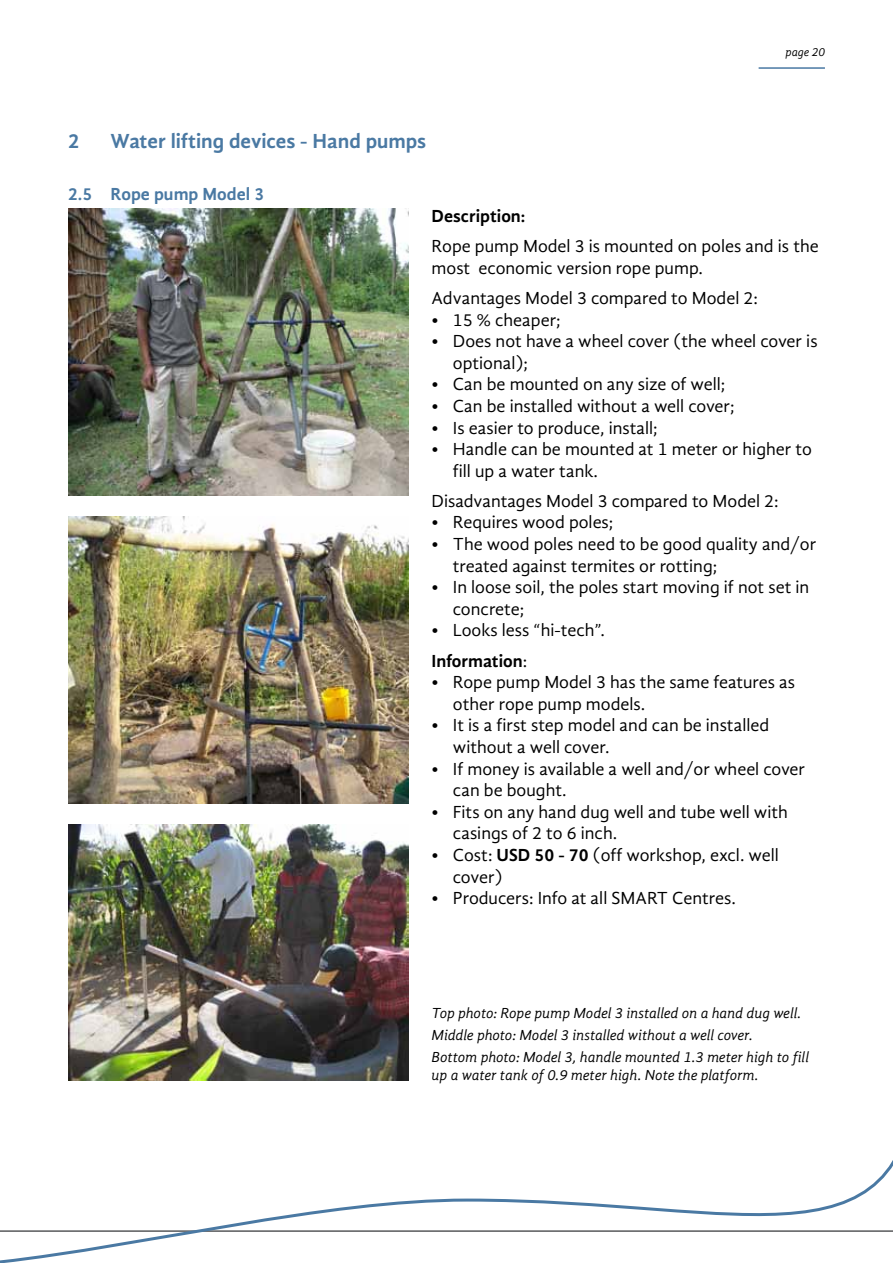
<style>
.page{position:relative;width:893px;height:1263px;background:#fff}
.page>*{position:absolute;margin:0;border:0;box-sizing:border-box;transform-origin:0 0}
.t1{font:700 21px "Gandhi Sans";color:#4a79a3}
.t2{font:18px/21.6px "Gandhi Sans";color:#000}
.t3{font:700 18px "Gandhi Sans";color:#4a79a3}
.t4{font:700 18px "Gandhi Sans";color:#000}
.t5{font:italic 15px/22.2px "Gandhi Sans";color:#000}
.t6{font:italic 12px "Gandhi Sans";letter-spacing:-.005em;color:#000}
.s1{font-weight:700}
</style>
<div class="page">
<hr style="left:759px;top:67px;width:66px;height:2px;background:#4a79a3">
<svg style="left:0;top:1047px;width:893px;height:216px"></svg>
<img style="left:68px;top:825px;width:340px;height:255px">
<img style="left:68px;top:517px;width:340px;height:287px">
<img style="left:68px;top:208px;width:340px;height:287px">
<p class="t1" style="left:68px;top:129px;width:13px">2</p>
<p class="t1" style="left:111px;top:129px;width:317px">Water lifting devices - Hand pumps</p>
<p class="t3" style="left:68px;top:183px;width:198px">2.5 Rope pump Model 3</p>
<p class="t6" style="left:785px;top:46px;width:41px">page 20</p>
<p class="t4" style="left:432px;top:206px;width:95px">Description:</p>
<p class="t2" style="left:432px;top:235px;width:389px">Rope pump Model 3 is mounted on poles and is the most economic version rope pump.</p>
<p class="t2" style="left:432px;top:287px;width:328px">Advantages Model 3 compared to Model 2:</p>
<p class="t2" style="left:432px;top:309px;width:131px">• 15 % cheaper;</p>
<p class="t2" style="left:453px;top:330px;width:366px;text-indent:-21px">• Does not have a wheel cover (the wheel cover is optional);</p>
<p class="t2" style="left:432px;top:373px;width:295px">• Can be mounted on any size of well;</p>
<p class="t2" style="left:432px;top:395px;width:305px">• Can be installed without a well cover;</p>
<p class="t2" style="left:432px;top:417px;width:228px">• Is easier to produce, install;</p>
<p class="t2" style="left:453px;top:438px;width:361px;text-indent:-21px">• Handle can be mounted at 1 meter or higher to fill up a water tank.</p>
<p class="t2" style="left:432px;top:490px;width:349px">Disadvantages Model 3 compared to Model 2:</p>
<p class="t2" style="left:432px;top:512px;width:183px">• Requires wood poles;</p>
<p class="t2" style="left:453px;top:533px;width:365px;text-indent:-21px">• The wood poles need to be good quality and/or treated against termites or rotting;</p>
<p class="t2" style="left:453px;top:576px;width:358px;text-indent:-21px">• In loose soil, the poles start moving if not set in concrete;</p>
<p class="t2" style="left:432px;top:615px;width:175px;line-height:30.2px">• Looks less “hi-tech”.<br><span class="s1">Information</span>:</p>
<p class="t2" style="left:453px;top:671px;width:344px;text-indent:-21px">• Rope pump Model 3 has the same features as other rope pump models.</p>
<p class="t2" style="left:453px;top:714px;width:318px;text-indent:-21px">• It is a first step model and can be installed without a well cover.</p>
<p class="t2" style="left:453px;top:758px;width:354px;text-indent:-21px">• If money is available a well and/or wheel cover can be bought.</p>
<p class="t2" style="left:453px;top:801px;width:337px;text-indent:-21px">• Fits on any hand dug well and tube well with casings of 2 to 6 inch.</p>
<p class="t2" style="left:453px;top:844px;width:327px;text-indent:-21px">• Cost: <span class="s1">USD 50 - 70</span> (off workshop, excl. well cover)</p>
<p class="t2" style="left:432px;top:887px;width:306px">• Producers: Info at all SMART Centres.</p>
<p class="t5" style="left:432px;top:1001px;width:379px">Top photo: Rope pump Model 3 installed on a hand dug well.<br>Middle photo: Model 3 installed without a well cover.<br>Bottom photo: Model 3, handle mounted 1.3 meter high to fill</p>
<p class="t5" style="left:432px;top:1064px;width:329px">up a water tank of 0.9 meter high. Note the platform.</p>
</div>
